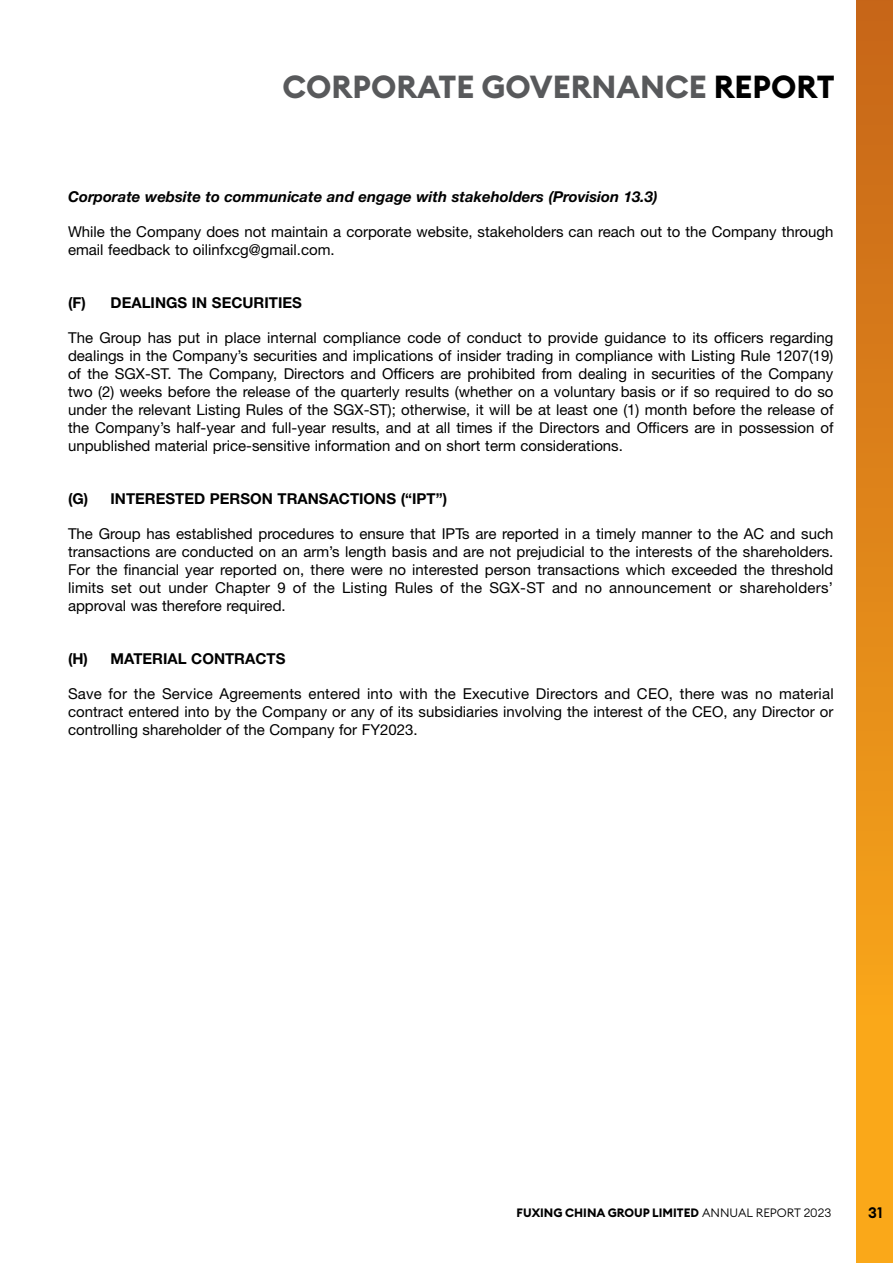
<style>
.page{position:relative;width:893px;height:1263px;background:#fff}
.page>*{position:absolute;margin:0;border:0;box-sizing:border-box;transform-origin:0 0}
.t1{font:700 31.5px "Euclid Circular B";color:#58595b}
.t2{font:15px/18px "Helvetica Neue LT Std";color:#000;text-align:justify}
.t3{font:700 15px "Helvetica Neue LT Std";color:#000}
.t4{font:italic 700 15px "Helvetica Neue LT Std";color:#000}
.t5{font:600 15px "Euclid Circular B";color:#000}
.t6{font:700 12px "Euclid Circular B";color:#000}
.s1{color:#000}
.s2{font-weight:300}
</style>
<div class="page">
<div style="left:857px;top:0;width:36px;height:1263px;background:linear-gradient(to bottom,#c76619,#ffb11a)"></div>
<h1 class="t1" style="left:282px;top:66px;width:554px">CORPORATE GOVERNANCE <span class="s1">REPORT</span></h1>
<p class="t4" style="left:68px;top:187px;width:591px">Corporate website to communicate and engage with stakeholders (Provision 13.3)</p>
<p class="t2" style="left:68px;top:223px;width:767px">While the Company does not maintain a corporate website, stakeholders can reach out to the Company through email feedback to oilinfxcg@gmail.com.</p>
<p class="t3" style="left:68px;top:293px;width:235px">(F) DEALINGS IN SECURITIES</p>
<p class="t2" style="left:68px;top:329px;width:767px">The Group has put in place internal compliance code of conduct to provide guidance to its officers regarding dealings in the Company’s securities and implications of insider trading in compliance with Listing Rule 1207(19) of the SGX-ST. The Company, Directors and Officers are prohibited from dealing in securities of the Company two (2) weeks before the release of the quarterly results (whether on a voluntary basis or if so required to do so under the relevant Listing Rules of the SGX-ST); otherwise, it will be at least one (1) month before the release of the Company’s half-year and full-year results, and at all times if the Directors and Officers are in possession of unpublished material price-sensitive information and on short term considerations.</p>
<p class="t3" style="left:68px;top:489px;width:381px">(G) INTERESTED PERSON TRANSACTIONS (“IPT”)</p>
<p class="t2" style="left:68px;top:525px;width:767px">The Group has established procedures to ensure that IPTs are reported in a timely manner to the AC and such transactions are conducted on an arm’s length basis and are not prejudicial to the interests of the shareholders.<br>For the financial year reported on, there were no interested person transactions which exceeded the threshold limits set out under Chapter 9 of the Listing Rules of the SGX-ST and no announcement or shareholders’ approval was therefore required.</p>
<p class="t3" style="left:68px;top:649px;width:219px">(H) MATERIAL CONTRACTS</p>
<p class="t2" style="left:68px;top:685px;width:767px">Save for the Service Agreements entered into with the Executive Directors and CEO, there was no material contract entered into by the Company or any of its subsidiaries involving the interest of the CEO, any Director or controlling shareholder of the Company for FY2023.</p>
<p class="t6" style="left:517px;top:1205px;width:316px">FUXING CHINA GROUP LIMITED <span class="s2">ANNUAL REPORT 2023</span></p>
<p class="t5" style="left:868px;top:1203px;width:16px">31</p>
</div>
